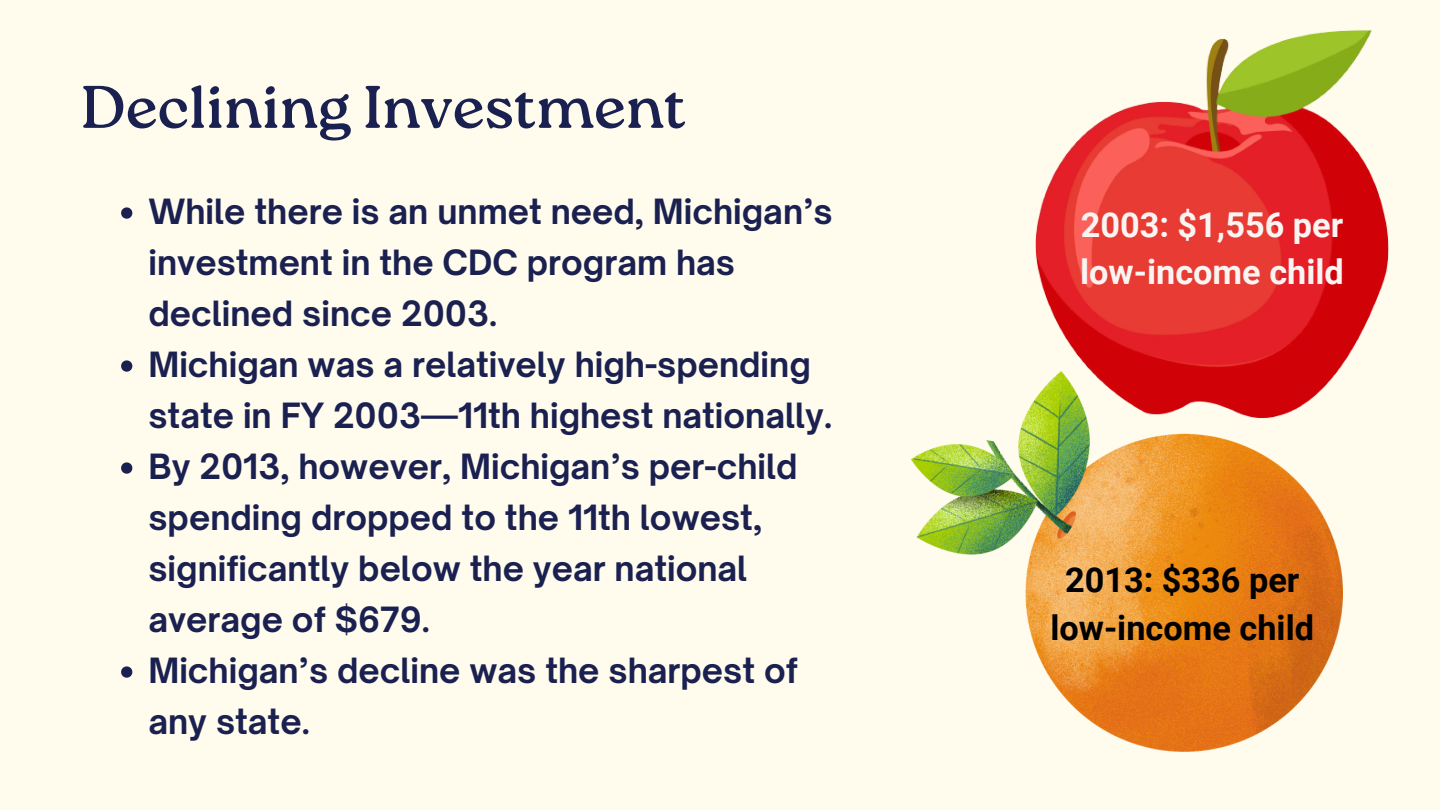
<style>
.page{position:relative;width:1440px;height:810px;background:#fffbed}
.page>*{position:absolute;margin:0;border:0;box-sizing:border-box;transform-origin:0 0}
.t1{font:60px "Roca One";color:#1a2150}
.t2{font:700 34.3px/47.2px "Roboto";color:#faf5f3}
.t3{font:700 34.3px/47.2px "Roboto";color:#000;text-align:center}
.t4{font:700 33.3px/51px "Open Sauce One";color:#1a2150}
</style>
<div class="page">
<svg style="left:121px;top:207px;width:11px;height:12px"></svg>
<svg style="left:121px;top:360px;width:11px;height:12px"></svg>
<svg style="left:121px;top:462px;width:11px;height:12px"></svg>
<svg style="left:121px;top:666px;width:11px;height:12px"></svg>
<img style="left:1035px;top:30px;width:354px;height:342px">
<img style="left:911px;top:372px;width:431px;height:379px">
<p class="t1" style="left:81px;top:72px;width:607px">Declining Investment</p>
<p class="t4" style="left:148px;top:186px;width:686px">While there is an unmet need, Michigan’s investment in the CDC program has declined since 2003.</p>
<p class="t4" style="left:148px;top:339px;width:685px">Michigan was a relatively high-spending state in FY 2003—11th highest nationally.</p>
<p class="t4" style="left:148px;top:441px;width:651px">By 2013, however, Michigan’s per-child spending dropped to the 11th lowest, significantly below the year national average of $679.</p>
<p class="t4" style="left:148px;top:645px;width:651px">Michigan’s decline was the sharpest of any state.</p>
<p class="t2" style="left:1080px;top:202px;width:265px">2003: $1,556 per low-income child</p>
<p class="t3" style="left:1050px;top:557px;width:265px">2013: $336 per low-income child</p>
</div>
